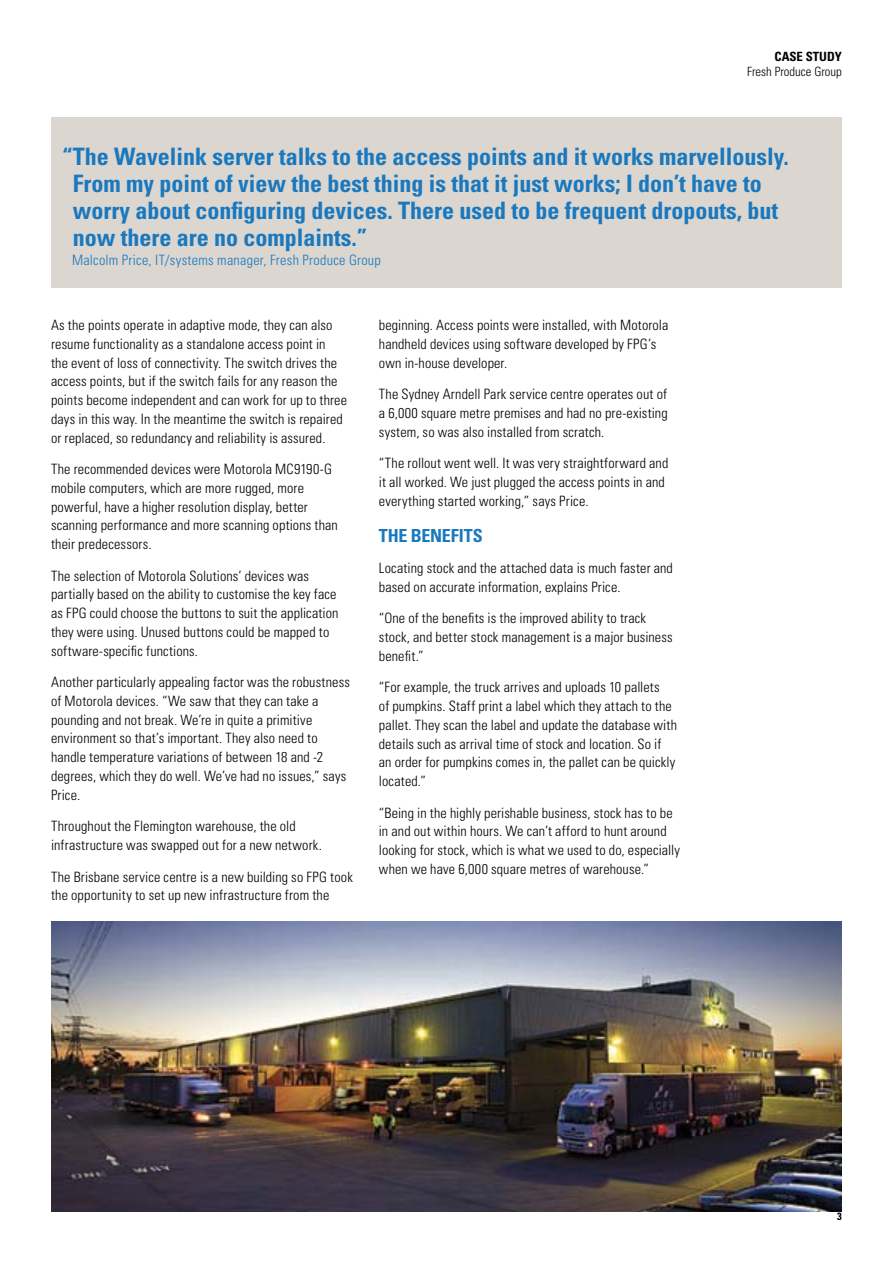
<style>
.page{position:relative;width:893px;height:1263px;background:#fff}
.page>*{position:absolute;margin:0;border:0;box-sizing:border-box;transform-origin:0 0}
.t1{font:700 condensed 24px/27px "Univers";color:#1978be}
.t2{font:700 condensed 18px "Univers";letter-spacing:-.01em;color:#1978be}
.t3{font:300 condensed 14.25px/18.8px "Univers";letter-spacing:.01em;color:#000}
.t4{font:300 condensed 14.25px "Univers";letter-spacing:.02em;color:#1978be}
.t5{font:300 condensed 12.75px "Univers";color:#000}
.t6{font:700 condensed 12.75px "Univers";color:#000}
.t7{font:700 condensed 10.5px "Univers";color:#000}
</style>
<div class="page">
<div style="left:51px;top:117px;width:791px;height:170px;background:#dbd6d0"></div>
<img style="left:51px;top:922px;width:791px;height:290px">
<p class="t6" style="left:775px;top:49px;width:69px">CASE STUDY</p>
<p class="t5" style="left:747px;top:64px;width:96px">Fresh Produce Group</p>
<p class="t1" style="left:73px;top:143px;width:717px;text-indent:-11px">“The Wavelink server talks to the access points and it works marvellously.<br>From my point of view the best thing is that it just works; I don’t have to worry about configuring devices. There used to be frequent dropouts, but now there are no complaints.”</p>
<p class="t4" style="left:72px;top:251px;width:310px">Malcolm Price, IT/systems manager, Fresh Produce Group</p>
<p class="t3" style="left:51px;top:316px;width:298px">As the points operate in adaptive mode, they can also resume functionality as a standalone access point in<br>the event of loss of connectivity. The switch drives the access points, but if the switch fails for any reason the points become independent and can work for up to three days in this way. In the meantime the switch is repaired or replaced, so redundancy and reliability is assured.</p>
<p class="t3" style="left:51px;top:460px;width:288px">The recommended devices were Motorola MC9190-G mobile computers, which are more rugged, more powerful, have a higher resolution display, better scanning performance and more scanning options than their predecessors.</p>
<p class="t3" style="left:51px;top:566px;width:289px">The selection of Motorola Solutions’ devices was partially based on the ability to customise the key face as FPG could choose the buttons to suit the application they were using. Unused buttons could be mapped to software-specific functions.</p>
<p class="t3" style="left:51px;top:673px;width:300px">Another particularly appealing factor was the robustness of Motorola devices. “We saw that they can take a pounding and not break. We’re in quite a primitive environment so that’s important. They also need to handle temperature variations of between 18 and -2 degrees, which they do well. We’ve had no issues,” says Price.</p>
<p class="t3" style="left:51px;top:817px;width:272px">Throughout the Flemington warehouse, the old infrastructure was swapped out for a new network.</p>
<p class="t3" style="left:51px;top:867px;width:303px">The Brisbane service centre is a new building so FPG took the opportunity to set up new infrastructure from the</p>
<p class="t3" style="left:379px;top:316px;width:291px">beginning. Access points were installed, with Motorola handheld devices using software developed by FPG’s own in-house developer.</p>
<p class="t3" style="left:379px;top:385px;width:290px;text-align:justify">The Sydney Arndell Park service centre operates out of a 6,000 square metre premises and had no pre-existing system, so was also installed from scratch.</p>
<p class="t3" style="left:379px;top:454px;width:291px">“The rollout went well. It was very straightforward and it all worked. We just plugged the access points in and everything started working,” says Price.</p>
<p class="t2" style="left:379px;top:524px;width:105px">THE BENEFITS</p>
<p class="t3" style="left:379px;top:559px;width:296px">Locating stock and the attached data is much faster and based on accurate information, explains Price.</p>
<p class="t3" style="left:379px;top:609px;width:295px">“One of the benefits is the improved ability to track stock, and better stock management is a major business benefit.”</p>
<p class="t3" style="left:379px;top:678px;width:300px">“For example, the truck arrives and uploads 10 pallets<br>of pumpkins. Staff print a label which they attach to the pallet. They scan the label and update the database with details such as arrival time of stock and location. So if an order for pumpkins comes in, the pallet can be quickly located.”</p>
<p class="t3" style="left:379px;top:803px;width:303px">“Being in the highly perishable business, stock has to be in and out within hours. We can’t afford to hunt around looking for stock, which is what we used to do, especially when we have 6,000 square metres of warehouse.”</p>
<p class="t7" style="left:837px;top:1210px;width:6px">3</p>
</div>
